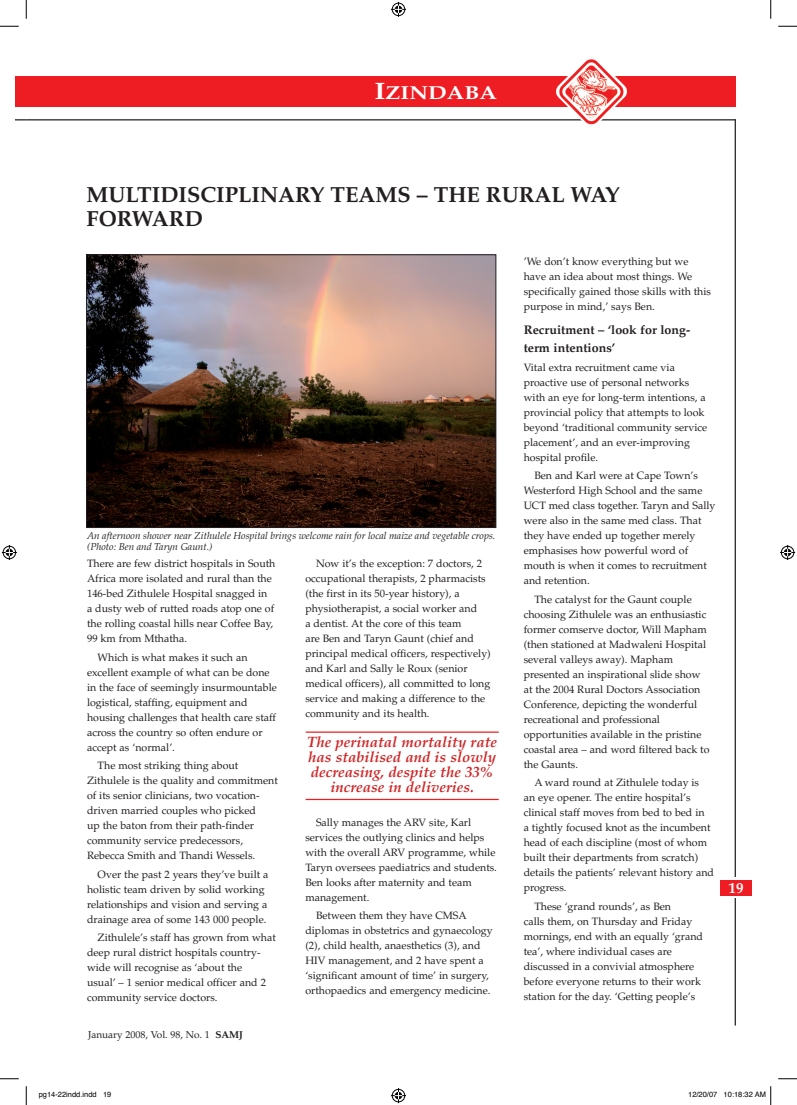
<style>
.page{position:relative;width:797px;height:1105px;background:#fff}
.page>*{position:absolute;margin:0;border:0;box-sizing:border-box;transform-origin:0 0}
.t1{font:700 21.88px "Palatino";color:#231f20}
.t2{font:700 18.75px "Palatino";color:#fff;scale:1.2 1}
.t3{font:italic 700 15px/15px "Palatino";color:#cf2728;text-align:center}
.t4{font:700 15px "Palatino";color:#fff}
.t5{font:700 12.5px/17.5px "Palatino";color:#231f20}
.t6{font:10.62px/15px "Palatino";color:#231f20}
.t7{font:italic 10px/11.2px "Palatino";color:#231f20}
.t8{font:10px "Palatino";color:#231f20}
.t9{font:7.5px "Helvetica";color:#000}
.s1{font-size:23.75px}
.s2{font-weight:700}
</style>
<div class="page">
<div style="left:16px;top:77px;width:10px;height:30px;background:#ee1d23"></div>
<hr style="left:734px;top:119px;width:2px;height:906px;background:#231f20">
<div style="left:723px;top:877px;width:23px;height:21px;background:#fff"></div>
<div style="left:26px;top:77px;width:709px;height:30px;background:#ee1d23"></div>
<hr style="left:26px;top:119px;width:709px;height:1px;background:#231f20">
<img style="left:556px;top:59px;width:71px;height:66px">
<div style="left:719px;top:880px;width:32px;height:16px;background:#ee1d23"></div>
<hr style="left:306px;top:731px;width:193px;height:2px;background:#ee1d23">
<hr style="left:305px;top:799px;width:194px;height:1px;background:#ee1d23">
<img style="left:88px;top:257px;width:406px;height:269px">
<div style="left:86px;top:255px;width:410px;height:273px;border:1px solid #231f20"></div>
<svg style="left:0;top:25px;width:19px;height:2px"></svg>
<svg style="left:778px;top:25px;width:19px;height:2px"></svg>
<svg style="left:0;top:1078px;width:19px;height:1px"></svg>
<svg style="left:778px;top:1078px;width:19px;height:1px"></svg>
<svg style="left:25px;top:0;width:2px;height:19px"></svg>
<svg style="left:25px;top:1086px;width:2px;height:19px"></svg>
<svg style="left:770px;top:0;width:1px;height:19px"></svg>
<svg style="left:391px;top:2px;width:15px;height:15px"></svg>
<svg style="left:391px;top:1088px;width:15px;height:15px"></svg>
<svg style="left:2px;top:545px;width:15px;height:15px"></svg>
<svg style="left:780px;top:545px;width:15px;height:15px"></svg>
<svg style="left:770px;top:1086px;width:1px;height:19px"></svg>
<h2 class="t2" style="left:374px;top:82px;width:103px"><span class="s1">I</span>ZINDABA</h2>
<h1 class="t1" style="left:87px;top:182px;width:79px">Multidiscip</h1>
<h1 class="t1" style="left:238px;top:182px;width:29px">lina</h1>
<h1 class="t1" style="left:295px;top:182px;width:82px">ry teams</h1>
<h1 class="t1" style="left:417px;top:182px;width:204px">– the rural way</h1>
<h1 class="t1" style="left:87px;top:206px;width:113px">forward</h1>
<p class="t7" style="left:87px;top:530px;width:410px">An afternoon shower near Zithulele Hospital brings welcome rain for local maize and vegetable crops. (Photo: Ben and Taryn Gaunt.)</p>
<p class="t6" style="left:87px;top:556px;width:190px">There are few district hospitals in South Africa more isolated and rural than the 146-bed Zithulele Hospital snagged in<br>a dusty web of rutted roads atop one of the rolling coastal hills near Coffee Bay, 99 km from Mthatha.</p>
<p class="t6" style="left:87px;top:650px;width:191px;text-indent:11px">Which is what makes it such an excellent example of what can be done in the face of seemingly insurmountable logistical, staffing, equipment and housing challenges that health care staff across the country so often endure or accept as ‘normal’.</p>
<p class="t6" style="left:87px;top:758px;width:192px;text-indent:11px">The most striking thing about Zithulele is the quality and commitment of its senior clinicians, two vocation&shy;driven married couples who picked<br>up the baton from their path-finder community service predecessors, Rebecca Smith and Thandi Wessels.</p>
<p class="t6" style="left:87px;top:867px;width:183px;text-indent:11px">Over the past 2 years they’ve built a holistic team driven by solid working relationships and vision and serving a drainage area of some 143 000 people.</p>
<p class="t6" style="left:87px;top:930px;width:190px;text-indent:11px">Zithulele’s staff has grown from what deep rural district hospitals country&shy;wide will recognise as ‘about the<br>usual’ – 1 senior medical officer and 2 community service doctors.</p>
<p class="t8" style="left:88px;top:1029px;width:156px">January 2008, Vol. 98, No. 1 <span class="s2">SAMJ</span></p>
<p class="t6" style="left:305px;top:556px;width:187px;text-indent:11px">Now it’s the exception: 7 doctors, 2 occupational therapists, 2 pharmacists (the first in its 50-year history), a physiotherapist, a social worker and<br>a dentist. At the core of this team<br>are Ben and Taryn Gaunt (chief and principal medical officers, respectively) and Karl and Sally le Roux (senior medical officers), all committed to long service and making a difference to the community and its health.</p>
<h3 class="t3" style="left:307px;top:734px;width:191px">The perinatal mortality rate has stabilised and is slowly decreasing, despite the 33% increase in deliveries.</h3>
<p class="t6" style="left:305px;top:815px;width:193px;text-indent:11px">Sally manages the ARV site, Karl services the outlying clinics and helps with the overall ARV programme, while Taryn oversees paediatrics and students.<br>Ben looks after maternity and team management.</p>
<p class="t6" style="left:305px;top:908px;width:189px;text-indent:11px">Between them they have CMSA diplomas in obstetrics and gynaecology (2), child health, anaesthetics (3), and HIV management, and 2 have spent a ‘significant amount of time’ in surgery, orthopaedics and emergency medicine.</p>
<p class="t6" style="left:523px;top:254px;width:189px">’We don’t know everything but we have an idea about most things. We specifically gained those skills with this purpose in mind,’ says Ben.</p>
<p class="t5" style="left:523px;top:322px;width:168px">Recruitment – ‘look for long&shy;term intentions’</p>
<p class="t6" style="left:523px;top:360px;width:185px">Vital extra recruitment came via proactive use of personal networks with an eye for long-term intentions, a provincial policy that attempts to look beyond ‘traditional community service placement’, and an ever-improving hospital profile.</p>
<p class="t6" style="left:523px;top:468px;width:193px;text-indent:11px">Ben and Karl were at Cape Town’s<br>Westerford High School and the same<br>UCT med class together. Taryn and Sally were also in the same med class. That they have ended up together merely emphasises how powerful word of mouth is when it comes to recruitment and retention.</p>
<p class="t6" style="left:523px;top:592px;width:187px;text-indent:11px">The catalyst for the Gaunt couple choosing Zithulele was an enthusiastic former comserve doctor, Will Mapham (then stationed at Madwaleni Hospital several valleys away). Mapham presented an inspirational slide show at the 2004 Rural Doctors Association Conference, depicting the wonderful recreational and professional opportunities available in the pristine coastal area – and word filtered back to the Gaunts.</p>
<p class="t6" style="left:523px;top:775px;width:192px;text-indent:11px">A ward round at Zithulele today is<br>an eye opener. The entire hospital’s clinical staff moves from bed to bed in<br>a tightly focused knot as the incumbent head of each discipline (most of whom built their departments from scratch) details the patients’ relevant history and progress.</p>
<p class="t6" style="left:523px;top:899px;width:181px;text-indent:11px">These ‘grand rounds’, as Ben<br>calls them, on Thursday and Friday mornings, end with an equally ‘grand tea’, where individual cases are discussed in a convivial atmosphere before everyone returns to their work station for the day. ‘Getting people’s</p>
<h3 class="t4" style="left:728px;top:879px;width:16px">19</h3>
<p class="t9" style="left:39px;top:1090px;width:74px">pg14-22indd.indd 19</p>
<p class="t9" style="left:688px;top:1090px;width:79px">12/20/07 10:18:32 AM</p>
</div>
